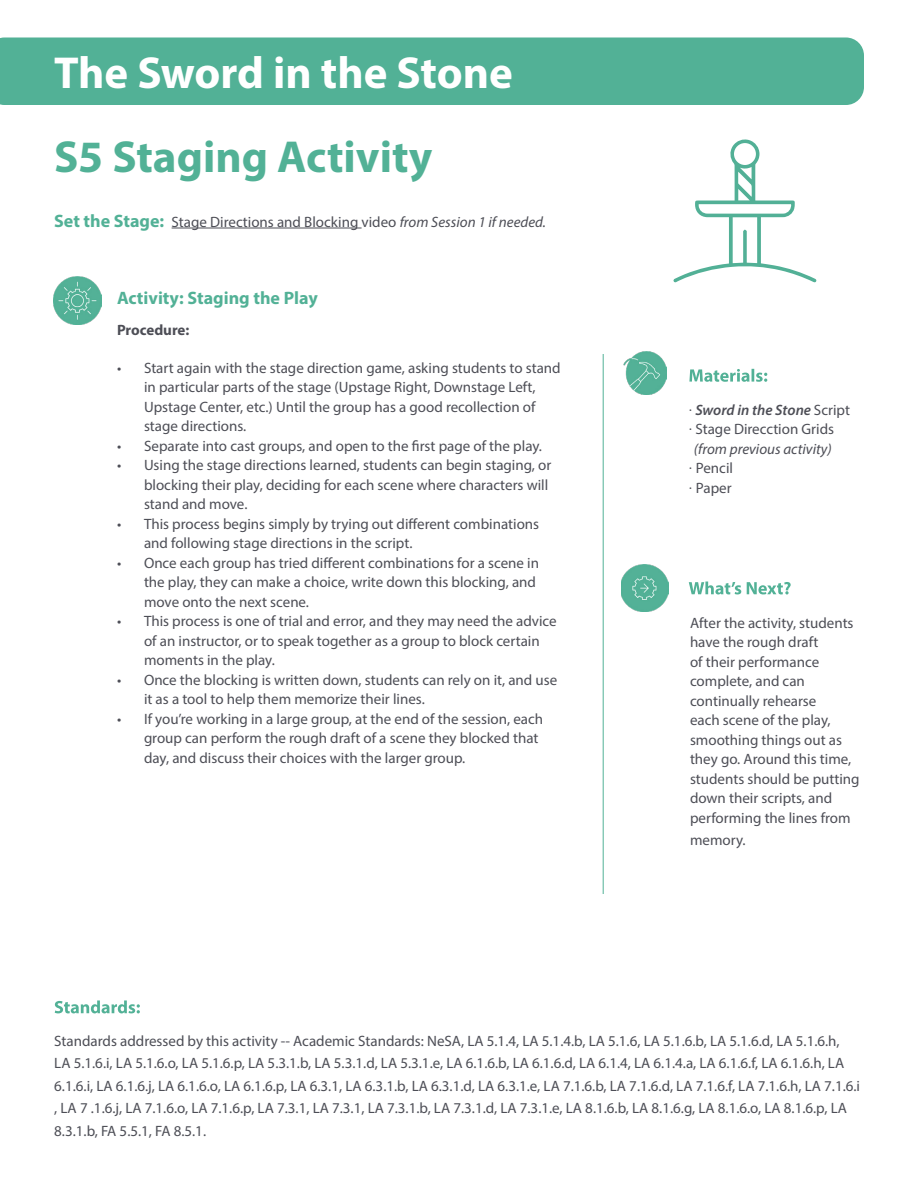
<style>
.page{position:relative;width:918px;height:1188px;background:#fff}
.page>*{position:absolute;margin:0;border:0;box-sizing:border-box;transform-origin:0 0}
.Title_L__Orange{font:700 45px "Myriad Pro";color:#fff}
.Title_L__Orange-2{font:700 45px "Myriad Pro";color:#52b196}
.subtitle_green{font:700 18px "Myriad Pro";color:#52b196}
.Body_Text_Myriad_10{font:15px/19.5px "Myriad Pro";color:#4d4e56}
.Green_Subtitle_12{font:15px/19.5px "Myriad Pro";color:#4d4e56}
.subtitle_green-2{font:15px "Myriad Pro";color:#4d4e56}
.Bulleted_List_Tight{font:15px "Myriad Pro";color:#4d4e56}
.Bulleted_List_Tight-2{font:italic 600 15px "Myriad Pro";color:#4d4e56}
.Bulleted_List_Tight-3{font:italic 15px "Myriad Pro";color:#4d4e56}
.Body_Text_Myriad_10-2{font:700 15px "Myriad Pro";letter-spacing:-.005em;color:#4d4e56}
.s1{font-weight:700;font-size:18px;color:#52b196}
.s2{font-style:italic}
.s3{font-family:"Avenir";font-weight:400;font-style:normal}
.s4{font-weight:400;font-style:normal}
.s5{font-family:"Avenir"}
</style>
<div class="page">
<div style="left:0;top:38px;width:864px;height:67px;background:#52b196"></div>
<hr style="left:172px;top:228px;width:190px;height:1px;background:#4d4e56">
<svg style="left:55px;top:1000px;width:85px;height:13px"></svg>
<img style="left:54px;top:277px;width:48px;height:48px">
<hr style="left:603px;top:354px;width:1px;height:540px;background:#52b196">
<svg style="left:689px;top:369px;width:78px;height:13px"></svg>
<img style="left:624px;top:351px;width:43px;height:43px">
<img style="left:621px;top:564px;width:48px;height:48px">
<svg style="left:689px;top:582px;width:102px;height:12px"></svg>
<svg style="left:673px;top:139px;width:144px;height:144px"></svg>
<p class="Title_L__Orange" style="left:54px;top:43px;width:461px">The Sword in the Stone</p>
<p class="Title_L__Orange-2" style="left:54px;top:127px;width:380px">S5 Staging Activity</p>
<p class="subtitle_green-2" style="left:54px;top:212px;width:494px"><span class="s1">Set the Stage:</span> Stage Directions and Blocking video <span class="s2">from Session 1 if needed.</span></p>
<p class="subtitle_green" style="left:117px;top:286px;width:202px">Activity: Staging the Play</p>
<p class="Body_Text_Myriad_10-2" style="left:117px;top:320px;width:74px">Procedure:</p>
<p class="Body_Text_Myriad_10" style="left:144px;top:358px;width:418px;text-indent:-27px">• Start again with the stage direction game, asking students to stand in particular parts of the stage (Upstage Right, Downstage Left, Upstage Center, etc.) Until the group has a good recollection of stage directions.</p>
<p class="Body_Text_Myriad_10" style="left:117px;top:436px;width:427px">• Separate into cast groups, and open to the first page of the play.</p>
<p class="Body_Text_Myriad_10" style="left:144px;top:455px;width:409px;text-indent:-27px">• Using the stage directions learned, students can begin staging, or blocking their play, deciding for each scene where characters will stand and move.</p>
<p class="Body_Text_Myriad_10" style="left:144px;top:514px;width:397px;text-indent:-27px">• This process begins simply by trying out different combinations and following stage directions in the script.</p>
<p class="Body_Text_Myriad_10" style="left:144px;top:553px;width:397px;text-indent:-27px">• Once each group has tried different combinations for a scene in the play, they can make a choice, write down this blocking, and move onto the next scene.</p>
<p class="Body_Text_Myriad_10" style="left:144px;top:611px;width:414px;text-indent:-27px">• This process is one of trial and error, and they may need the advice of an instructor, or to speak together as a group to block certain moments in the play.</p>
<p class="Body_Text_Myriad_10" style="left:144px;top:670px;width:415px;text-indent:-27px">• Once the blocking is written down, students can rely on it, and use it as a tool to help them memorize their lines.</p>
<p class="Body_Text_Myriad_10" style="left:144px;top:709px;width:401px;text-indent:-27px">• If you’re working in a large group, at the end of the session, each group can perform the rough draft of a scene they blocked that day, and discuss their choices with the larger group.</p>
<p class="Bulleted_List_Tight-2" style="left:688px;top:400px;width:163px"><span class="s3">∙</span> Sword in the Stone <span class="s4">Script</span></p>
<p class="Bulleted_List_Tight" style="left:688px;top:420px;width:147px"><span class="s5">∙</span> Stage Direcction Grids</p>
<p class="Bulleted_List_Tight-3" style="left:694px;top:439px;width:139px">(from previous activity)</p>
<p class="Bulleted_List_Tight" style="left:688px;top:459px;width:46px"><span class="s5">∙</span> Pencil</p>
<p class="Bulleted_List_Tight" style="left:688px;top:478px;width:45px"><span class="s5">∙</span> Paper</p>
<p class="Green_Subtitle_12" style="left:690px;top:613px;width:171px">After the activity, students have the rough draft<br>of their performance complete, and can continually rehearse<br>each scene of the play, smoothing things out as they go. Around this time, students should be putting down their scripts, and performing the lines from</p>
<p class="Green_Subtitle_12" style="left:690px;top:830px;width:57px">memory.</p>
<p class="Body_Text_Myriad_10" style="left:54px;top:1029px;width:807px;line-height:22.5px">Standards addressed by this activity -- Academic Standards: NeSA, LA 5.1.4, LA 5.1.4.b, LA 5.1.6, LA 5.1.6.b, LA 5.1.6.d, LA 5.1.6.h,<br>LA 5.1.6.i, LA 5.1.6.o, LA 5.1.6.p, LA 5.3.1.b, LA 5.3.1.d, LA 5.3.1.e, LA 6.1.6.b, LA 6.1.6.d, LA 6.1.4, LA 6.1.4.a, LA 6.1.6.f, LA 6.1.6.h, LA 6.1.6.i, LA 6.1.6.j, LA 6.1.6.o, LA 6.1.6.p, LA 6.3.1, LA 6.3.1.b, LA 6.3.1.d, LA 6.3.1.e, LA 7.1.6.b, LA 7.1.6.d, LA 7.1.6.f, LA 7.1.6.h, LA 7.1.6.i , LA 7 .1.6.j, LA 7.1.6.o, LA 7.1.6.p, LA 7.3.1, LA 7.3.1, LA 7.3.1.b, LA 7.3.1.d, LA 7.3.1.e, LA 8.1.6.b, LA 8.1.6.g, LA 8.1.6.o, LA 8.1.6.p, LA 8.3.1.b, FA 5.5.1, FA 8.5.1.</p>
</div>
